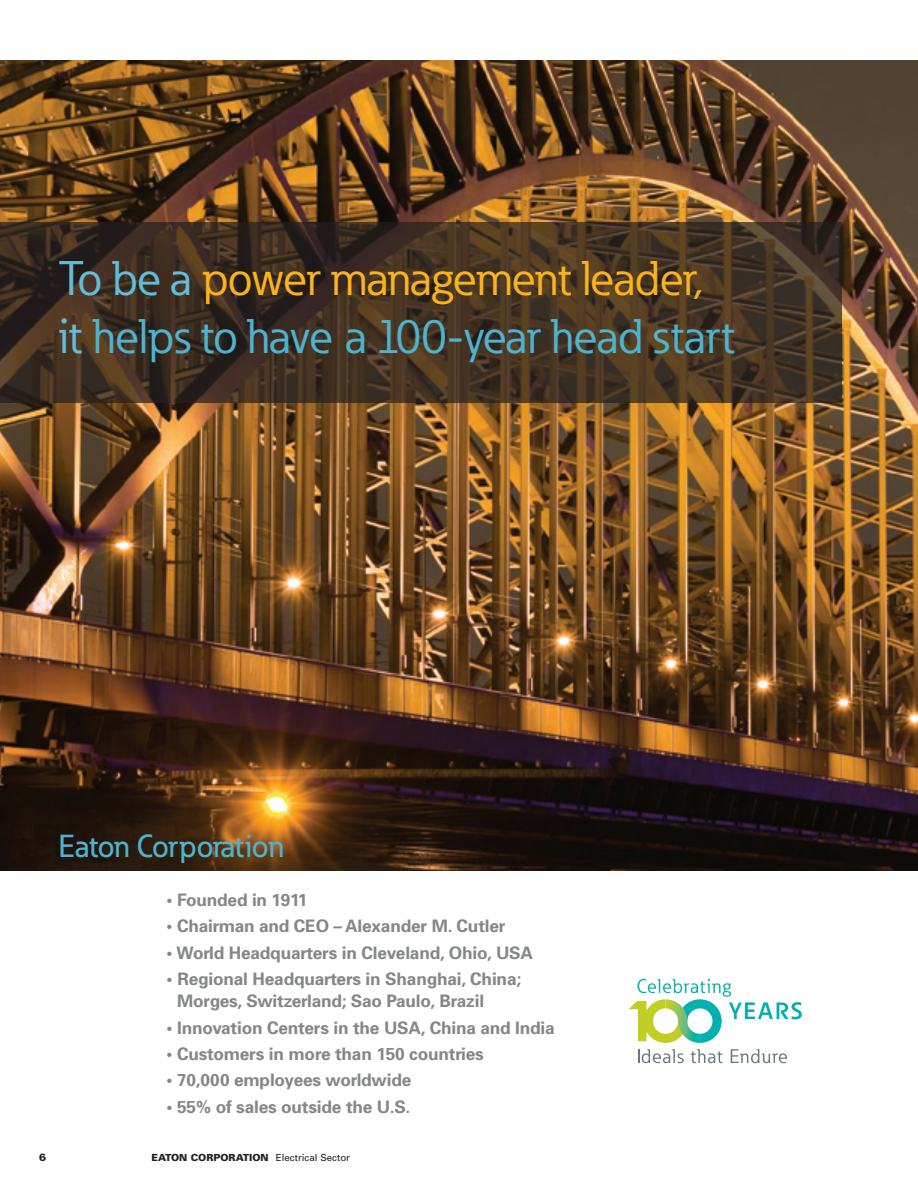
<style>
.page{position:relative;width:918px;height:1188px;background:#fff}
.page>*{position:absolute;margin:0;border:0;box-sizing:border-box;transform-origin:0 0}
.t1{font:48px/57.6px "Eaton";letter-spacing:-.02em;color:#4db3cf}
.t2{font:500 31.5px "Eaton";letter-spacing:-.01em;color:#4db3cf}
.t3{font:700 17.25px/22.5px "Univers";letter-spacing:-.01em;color:#848689}
.t4{font:900 10.5px "Univers";color:#231f20}
.t5{font:900 9.75px "Univers";color:#231f20}
.s1{color:#63bcd9}
.s2{color:#fbb31b}
.s3{font-weight:400}
</style>
<div class="page">
<img style="left:0;top:60px;width:918px;height:810px">
<svg style="left:0;top:222px;width:842px;height:181px"></svg>
<svg style="left:638px;top:1049px;width:46px;height:14px"></svg>
<svg style="left:691px;top:1049px;width:31px;height:14px"></svg>
<svg style="left:731px;top:1049px;width:56px;height:14px"></svg>
<svg style="left:629px;top:979px;width:173px;height:64px"></svg>
<h1 class="t1" style="left:59px;top:250px;width:677px"><span class="s1">To be a</span> <span class="s2">power management leader, </span><span class="s1">it</span> helps to have a 100-year head start</h1>
<h2 class="t2" style="left:59px;top:826px;width:227px">Eaton Corporation</h2>
<p class="t3" style="left:167px;top:889px;width:142px">• Founded in 1911</p>
<p class="t3" style="left:167px;top:915px;width:341px">• Chairman and CEO – Alexander M. Cutler</p>
<p class="t3" style="left:167px;top:941px;width:368px">• World Headquarters in Cleveland, Ohio, USA</p>
<p class="t3" style="left:177px;top:968px;width:346px;text-indent:-11px">• Regional Headquarters in Shanghai, China;<br>Morges, Switzerland; Sao Paulo, Brazil</p>
<p class="t3" style="left:167px;top:1016px;width:390px">• Innovation Centers in the USA, China and India</p>
<p class="t3" style="left:167px;top:1043px;width:319px">• Customers in more than 150 countries</p>
<p class="t3" style="left:167px;top:1069px;width:246px">• 70,000 employees worldwide</p>
<p class="t3" style="left:167px;top:1095px;width:245px">• 55% of sales outside the U.S.</p>
<p class="t4" style="left:39px;top:1151px;width:9px">6</p>
<p class="t5" style="left:152px;top:1152px;width:200px">EATON CORPORATION <span class="s3">Electrical Sector</span></p>
</div>
